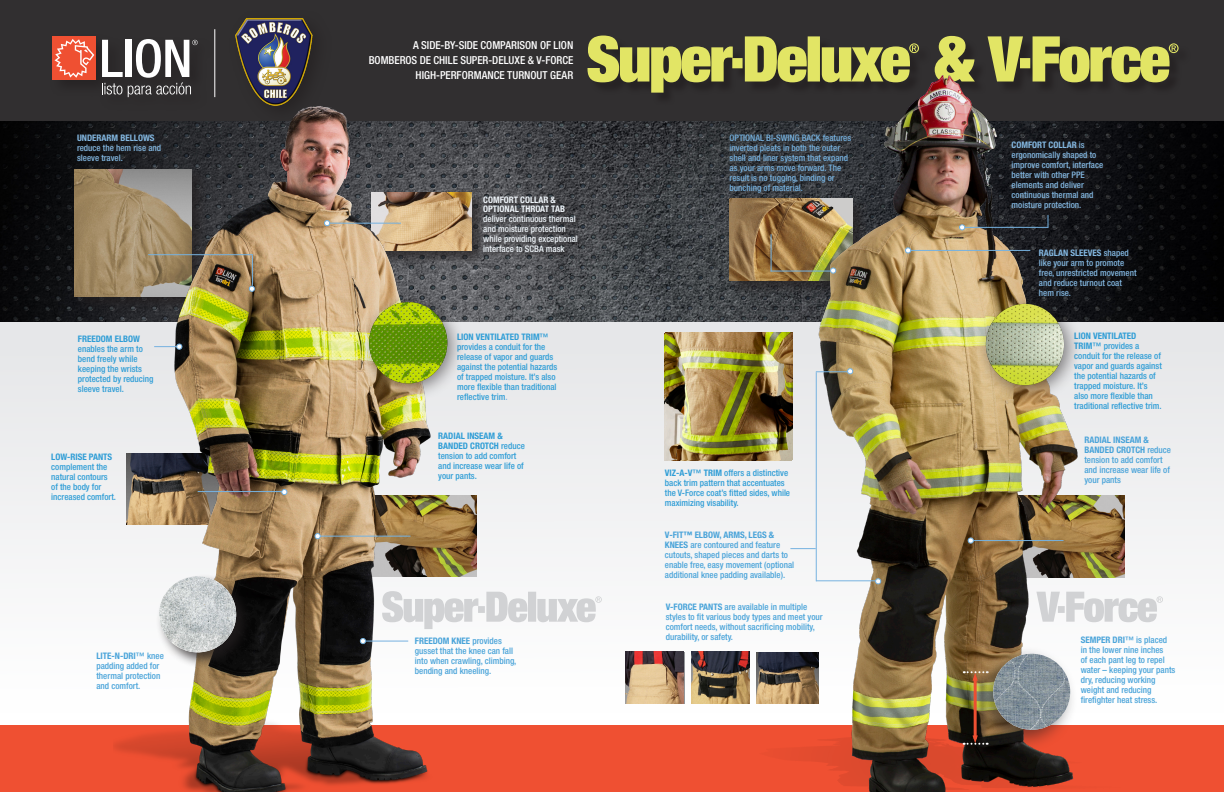
<style>
.page{position:relative;width:1224px;height:792px;background:#fff}
.page>*{position:absolute;margin:0;border:0;box-sizing:border-box;transform-origin:0 0}
.t1{font:500 condensed 11px/15px "Helvetica Neue LT Std";letter-spacing:-.005em;color:#fff;text-align:right}
.t2{font:500 condensed 9px/10px "Helvetica Neue LT Std";color:#2e9dd6}
.t3{font:500 condensed 9px/10px "Helvetica Neue LT Std";color:#48a3d9}
.t4{font:500 condensed 9px/10px "Helvetica Neue LT Std";color:#84b9e3}
.t5{font:500 condensed 9px/10px "Helvetica Neue LT Std";color:#76b2e0}
.t6{font:500 condensed 9px/10px "Helvetica Neue LT Std";color:#f0f6fb}
.t7{font:700 condensed 9px/9px "Helvetica Neue LT Std";color:#f0f6fb}
.s1{font-weight:700}
.s2{color:#76b2e0}
</style>
<div class="page">
<div style="left:0;top:311px;width:1224px;height:401px;background:linear-gradient(to bottom,#e4e5e7,#fefefe)"></div>
<img style="left:472px;top:495px;width:5px;height:82px">
<div style="left:0;top:725px;width:1224px;height:67px;background:#ef5032"></div>
<img style="left:0;top:120px;width:1224px;height:202px">
<div style="left:0;top:0;width:1224px;height:120px;background:#312f30"></div>
<div style="left:71px;top:166px;width:138px;height:148px;background:#231f20;opacity:.75"></div>
<img style="left:75px;top:169px;width:39px;height:127px">
<svg style="left:588px;top:36px;width:591px;height:57px"></svg>
<img style="left:725px;top:59px;width:422px;height:733px">
<div style="left:369px;top:189px;width:120px;height:79px;background:#231f20;opacity:.75"></div>
<img style="left:114px;top:95px;width:358px;height:697px">
<hr style="left:363px;top:641px;width:45px;height:1px;background:#76b2e0">
<svg style="left:360px;top:638px;width:6px;height:6px"></svg>
<svg style="left:154px;top:344px;width:28px;height:6px"></svg>
<div style="left:483px;top:196px;width:99px;height:61px;background:#231f20;opacity:.75"></div>
<hr style="left:327px;top:223px;width:74px;height:1px;background:#76b2e0">
<svg style="left:324px;top:220px;width:6px;height:6px"></svg>
<hr style="left:771px;top:271px;width:62px;height:1px;background:#76b2e0">
<div style="left:830px;top:267px;width:6px;height:7px;border:1px solid #76b2e0;border-radius:50%"></div>
<hr style="left:816px;top:372px;width:1px;height:209px;background:#76b2e0">
<hr style="left:971px;top:540px;width:93px;height:1px;background:#76b2e0">
<div style="left:968px;top:537px;width:6px;height:7px;border:1px solid #76b2e0;border-radius:50%"></div>
<hr style="left:908px;top:250px;width:122px;height:1px;background:#76b2e0">
<div style="left:905px;top:247px;width:6px;height:7px;border:1px solid #76b2e0;border-radius:50%"></div>
<div style="left:974px;top:292px;width:108px;height:111px;background:#231f20;opacity:.55"></div>
<img style="left:986px;top:304px;width:78px;height:81px">
<div style="left:50px;top:34px;width:164px;height:79px;background:#302e2f"></div>
<div style="left:53px;top:37px;width:43px;height:43px;background:#ef5032"></div>
<svg style="left:55px;top:39px;width:39px;height:39px"></svg>
<svg style="left:102px;top:39px;width:96px;height:58px"></svg>
<hr style="left:214px;top:29px;width:1px;height:68px;background:#fff">
<div style="left:228px;top:9px;width:105px;height:117px;background:#231f20;opacity:.75"></div>
<img style="left:228px;top:18px;width:92px;height:87px">
<div style="left:1011px;top:141px;width:97px;height:74px;background:#231f20;opacity:.75"></div>
<hr style="left:962px;top:227px;width:86px;height:1px;background:#76b2e0">
<svg style="left:959px;top:224px;width:6px;height:6px"></svg>
<div style="left:965px;top:673px;width:34px;height:84px;background:#231f20;opacity:.75"></div>
<svg style="left:964px;top:671px;width:7px;height:10px"></svg>
<svg style="left:964px;top:735px;width:7px;height:10px"></svg>
<div style="left:156px;top:574px;width:97px;height:95px;background:#231f20;opacity:.75"></div>
<img style="left:159px;top:576px;width:77px;height:76px">
<div style="left:358px;top:290px;width:107px;height:111px;background:#231f20;opacity:.55"></div>
<img style="left:369px;top:302px;width:78px;height:81px">
<div style="left:971px;top:646px;width:107px;height:106px;background:#231f20;opacity:.55"></div>
<img style="left:993px;top:654px;width:77px;height:76px">
<hr style="left:816px;top:580px;width:63px;height:1px;background:#76b2e0">
<hr style="left:771px;top:234px;width:1px;height:38px;background:#76b2e0">
<hr style="left:816px;top:371px;width:34px;height:1px;background:#76b2e0">
<svg style="left:847px;top:368px;width:6px;height:6px"></svg>
<svg style="left:875px;top:578px;width:6px;height:6px"></svg>
<svg style="left:790px;top:548px;width:26px;height:1px"></svg>
<img style="left:692px;top:652px;width:57px;height:51px">
<img style="left:625px;top:652px;width:59px;height:51px">
<img style="left:757px;top:652px;width:62px;height:52px">
<svg style="left:1047px;top:215px;width:1px;height:12px"></svg>
<hr style="left:318px;top:536px;width:92px;height:1px;background:#76b2e0">
<svg style="left:315px;top:533px;width:6px;height:6px"></svg>
<svg style="left:248px;top:285px;width:8px;height:7px"></svg>
<img style="left:666px;top:332px;width:126px;height:128px">
<svg style="left:382px;top:591px;width:220px;height:38px"></svg>
<svg style="left:1036px;top:592px;width:127px;height:30px"></svg>
<hr style="left:252px;top:255px;width:1px;height:31px;background:#76b2e0">
<hr style="left:148px;top:254px;width:105px;height:1px;background:#76b2e0">
<hr style="left:198px;top:491px;width:87px;height:1px;background:#76b2e0">
<svg style="left:281px;top:489px;width:6px;height:6px"></svg>
<p class="t4" style="left:77px;top:133px;width:86px"><span class="s1">UNDERARM BELLOWS </span>reduce the hem rise and sleeve travel.</p>
<p class="t2" style="left:78px;top:334px;width:77px"><span class="s1">FREEDOM ELBOW </span>enables the arm to bend freely while keeping the wrists protected by reducing sleeve travel.</p>
<p class="t2" style="left:51px;top:452px;width:66px"><span class="s1">LOW-RISE PANTS </span>complement the natural contours of the body for increased comfort.</p>
<p class="t3" style="left:96px;top:650px;width:69px"><span class="s1">LITE-N-DRI</span>™ knee padding added for thermal protection and comfort.</p>
<p class="t1" style="left:369px;top:37px;width:206px">A SIDE-BY-SIDE COMPARISON OF LION<br>BOMBEROS DE CHILE SUPER-DELUXE &amp; V-FORCE<br>HIGH-PERFORMANCE TURNOUT GEAR</p>
<p class="t7" style="left:483px;top:195px;width:83px">COMFORT COLLAR &amp;<br>OPTIONAL THROAT TAB</p>
<p class="t6" style="left:483px;top:213px;width:96px">deliver continuous thermal and moisture protection while providing exceptional interface to SCBA mask</p>
<p class="t2" style="left:457px;top:332px;width:102px"><span class="s1">LION VENTILATED TRIM</span>™ provides a conduit for the release of vapor and guards against the potential hazards of trapped moisture. It’s also more flexible than traditional reflective trim<span class="s2">.</span></p>
<p class="t2" style="left:438px;top:430px;width:88px"><span class="s1">RADIAL INSEAM &amp;<br>BANDED CROTCH</span> reduce tension to add comfort and increase wear life of your pants.</p>
<p class="t3" style="left:415px;top:635px;width:103px"><span class="s1">FREEDOM KNEE</span> provides gusset that the knee can fall into when crawling, climbing, bending and kneeling.</p>
<p class="t5" style="left:730px;top:133px;width:123px">OPTIONAL BI-SWING BACK features inverted pleats in both the outer shell and liner system that expand as your arms move forward. The result is no tugging, binding or bunching of material.</p>
<p class="t2" style="left:665px;top:468px;width:127px"><span class="s1">VIZ-A-V</span>™ <span class="s1">TRIM</span> offers a distinctive back trim pattern that accentuates the V-Force coat’s fitted sides, while maximizing visability.</p>
<p class="t3" style="left:665px;top:530px;width:131px"><span class="s1">V-FIT™ ELBOW, ARMS, LEGS &amp; KNEES</span> are contoured and feature cutouts, shaped pieces and darts to enable free, easy movement (optional additional knee padding available).</p>
<p class="t3" style="left:666px;top:602px;width:158px"><span class="s1">V-FORCE PANTS</span> are available in multiple styles to fit various body types and meet your comfort needs, without sacrificing mobility, durability, or safety.</p>
<p class="t4" style="left:1012px;top:140px;width:93px"><span class="s1">COMFORT COLLAR</span> is ergonomically shaped to improve comfort, interface better with other PPE elements and deliver continuous thermal and moisture protection.</p>
<p class="t4" style="left:1039px;top:247px;width:99px"><span class="s1">RAGLAN SLEEVES</span> shaped like your arm to promote free, unrestricted movement and reduce turnout coat hem rise.</p>
<p class="t2" style="left:1074px;top:330px;width:89px"><span class="s1">LION VENTILATED<br>TRIM</span>™ provides a conduit for the release of vapor and guards against the potential hazards of trapped moisture. It’s also more flexible than traditional reflective trim.</p>
<p class="t3" style="left:1084px;top:434px;width:88px"><span class="s1">RADIAL INSEAM &amp;<br>BANDED CROTCH</span> reduce tension to add comfort and increase wear life of your pants</p>
<p class="t3" style="left:1081px;top:635px;width:96px"><span class="s1">SEMPER DRI</span>™ is placed in the lower nine inches<br>of each pant leg to repel water – keeping your pants dry, reducing working weight and reducing firefighter heat stress.</p>
</div>
